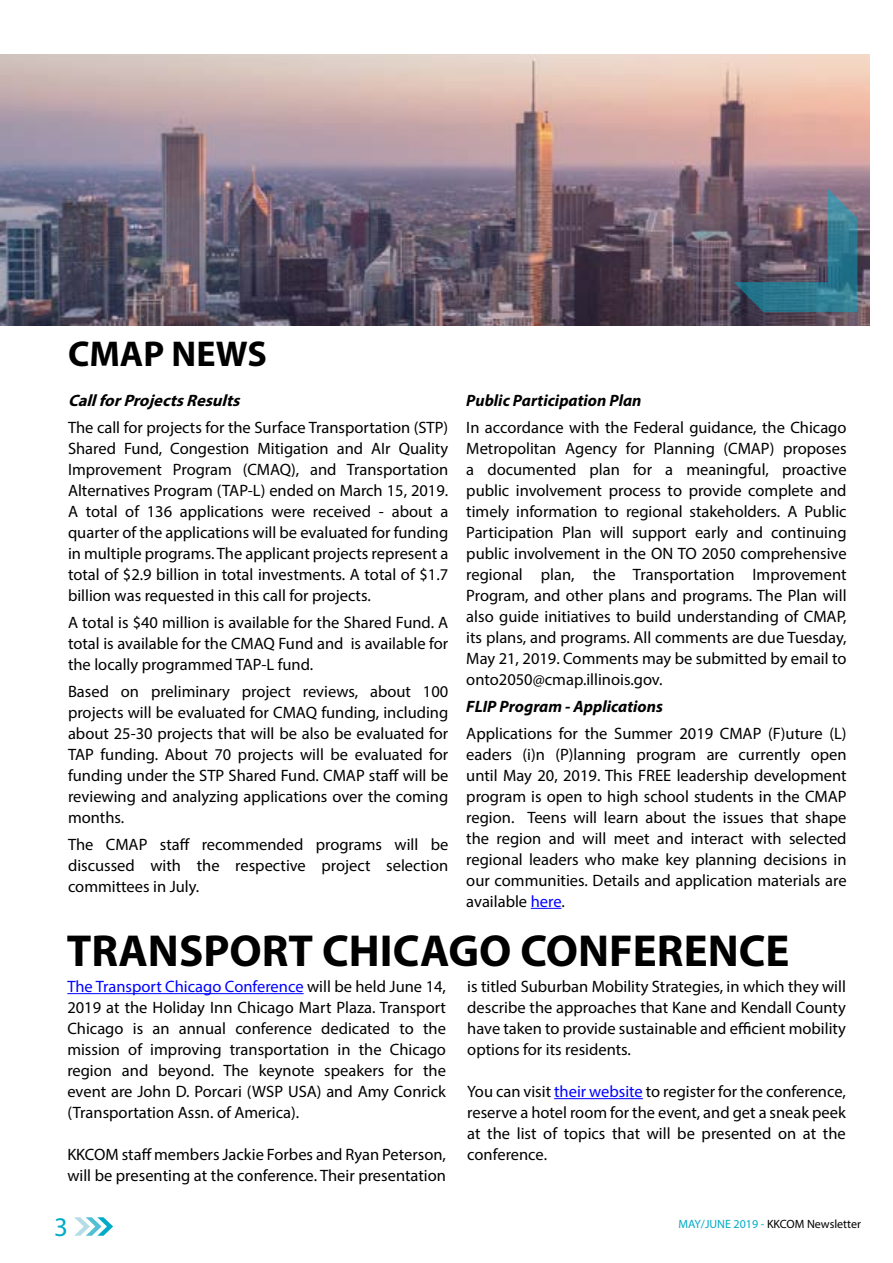
<style>
.page{position:relative;width:893px;height:1263px;background:#fff}
.page>*{position:absolute;margin:0;border:0;box-sizing:border-box;transform-origin:0 0}
.t1{font:700 45px "Myriad Pro";color:#000}
.t2{font:700 36px "Myriad Pro";color:#000}
.t3{font:27px "Myriad Pro";color:#00abc8}
.t4{font:16.5px/21px "Myriad Pro";color:#000;text-align:justify}
.t5{font:italic 700 16.5px "Myriad Pro";color:#000}
.t6{font:italic 700 16.5px "Myriad Pro";color:#000}
.t7{font:12px "Myriad Pro";color:#000}
.s1{color:#00f}
.s2{color:#00abc8}
</style>
<div class="page">
<svg style="left:74px;top:1217px;width:39px;height:19px"></svg>
<img style="left:0;top:54px;width:869px;height:271px">
<hr style="left:531px;top:908px;width:30px;height:1px;background:#00f">
<svg style="left:733px;top:188px;width:124px;height:124px;background:#566678"></svg>
<hr style="left:67px;top:993px;width:237px;height:1px;background:#00f">
<hr style="left:554px;top:1098px;width:89px;height:1px;background:#00f">
<h2 class="t2" style="left:68px;top:330px;width:201px">CMAP NEWS</h2>
<p class="t6" style="left:68px;top:389px;width:178px">CallforProjectsResults</p>
<p class="t4" style="left:68px;top:416px;width:382px">The call for projects for the Surface Transportation (STP)<br>Shared Fund, Congestion Mitigation and AIr Quality Improvement Program (CMAQ), and Transportation Alternatives Program (TAP-L) ended on March 15, 2019.<br>A total of 136 applications were received - about a quarter of the applications will be evaluated for funding in multiple programs. The applicant projects represent a total of $2.9 billion in total investments. A total of $1.7 billion was requested in this call for projects.</p>
<p class="t4" style="left:68px;top:611px;width:382px">A total is $40 million is available for the Shared Fund. A total is available for the CMAQ Fund and is available for the locally programmed TAP-L fund.</p>
<p class="t4" style="left:68px;top:680px;width:382px">Based on preliminary project reviews, about 100 projects will be evaluated for CMAQ funding, including about 25-30 projects that will be also be evaluated for TAP funding. About 70 projects will be evaluated for funding under the STP Shared Fund. CMAP staff will be reviewing and analyzing applications over the coming months.</p>
<p class="t4" style="left:68px;top:833px;width:382px">The CMAP staff recommended programs will be discussed with the respective project selection committees in July.</p>
<p class="t5" style="left:466px;top:389px;width:177px">Public Participation Plan</p>
<p class="t4" style="left:466px;top:416px;width:382px">In accordance with the Federal guidance, the Chicago Metropolitan Agency for Planning (CMAP) proposes a documented plan for a meaningful, proactive public involvement process to provide complete and timely information to regional stakeholders. A Public Participation Plan will support early and continuing public involvement in the ON TO 2050 comprehensive regional plan, the Transportation Improvement Program, and other plans and programs. The Plan will also guide initiatives to build understanding of CMAP, its plans, and programs. All comments are due Tuesday, May 21, 2019. Comments may be submitted by email to onto2050@cmap.illinois.gov.</p>
<p class="t5" style="left:466px;top:695px;width:198px">FLIP Program - Applications</p>
<p class="t4" style="left:466px;top:722px;width:382px">Applications for the Summer 2019 CMAP (F)uture (L) eaders (i)n (P)lanning program are currently open until May 20, 2019. This FREE leadership development program is open to high school students in the CMAP region. Teens will learn about the issues that shape the region and will meet and interact with selected regional leaders who make key planning decisions in our communities. Details and application materials are available <span class="s1">here</span>.</p>
<h1 class="t1" style="left:67px;top:921px;width:724px">TRANSPORT CHICAGO CONFERENCE</h1>
<p class="t4" style="left:67px;top:976px;width:380px"><span class="s1">The Transport Chicago Conference</span> will be held June 14, 2019 at the Holiday Inn Chicago Mart Plaza. Transport Chicago is an annual conference dedicated to the mission of improving transportation in the Chicago region and beyond. The keynote speakers for the event are John D. Porcari (WSP USA) and Amy Conrick (Transportation Assn. of America).</p>
<p class="t4" style="left:67px;top:1144px;width:380px">KKCOM staff members Jackie Forbes and Ryan Peterson, will be presenting at the conference. Their presentation</p>
<p class="t4" style="left:467px;top:976px;width:380px">is titled Suburban Mobility Strategies, in which they will describe the approaches that Kane and Kendall County have taken to provide sustainable and efficient mobility options for its residents.</p>
<p class="t4" style="left:467px;top:1081px;width:380px">You can visit <span class="s1">their website</span> to register for the conference, reserve a hotel room for the event, and get a sneak peek at the list of topics that will be presented on at the conference.</p>
<h3 class="t3" style="left:54px;top:1210px;width:15px">3</h3>
<p class="t7" style="left:679px;top:1217px;width:184px"><span class="s2">MAY/JUNE 2019 -</span> KKCOM Newsletter</p>
</div>
